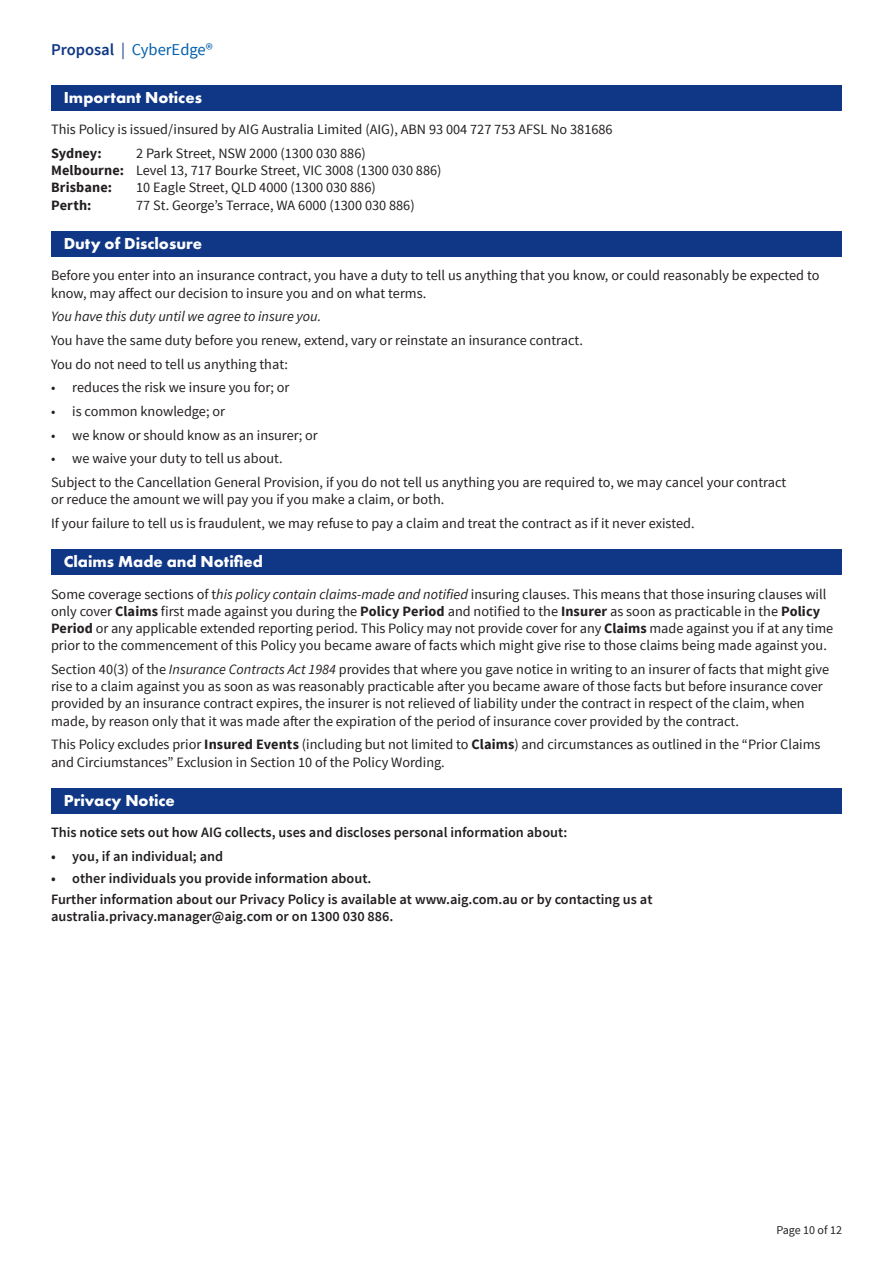
<style>
.page{position:relative;width:893px;height:1263px;background:#fff}
.page>*{position:absolute;margin:0;border:0;box-sizing:border-box;transform-origin:0 0}
.t1{font:700 16.5px "Futura PT";color:#fff}
.t2{font:16.5px "Source Sans Pro";color:#0160ae}
.Bodycopy{font:14.25px/17.2px "Source Sans Pro";color:#231f20}
.Bodycopy-2{font:600 14.25px/17.2px "Source Sans Pro";color:#231f20}
.Bodycopy-3{font:italic 14.25px "Source Sans Pro";color:#231f20}
.Bodycopy-4{font:700 14.25px "Source Sans Pro";letter-spacing:.005em;color:#231f20}
.t3{font:12px "Source Sans Pro";color:#231f20}
.s1{font-weight:600;color:#103785}
.s2{color:#103785}
.s3{font-weight:700}
.s4{font-style:italic}
</style>
<div class="page">
<div style="left:51px;top:85px;width:791px;height:26px;background:#103785"></div>
<div style="left:51px;top:231px;width:791px;height:26px;background:#103785"></div>
<div style="left:51px;top:549px;width:791px;height:26px;background:#103785"></div>
<div style="left:51px;top:788px;width:791px;height:26px;background:#103785"></div>
<p class="t2" style="left:51px;top:39px;width:163px"><span class="s1">Proposal</span> <span class="s2">|</span> CyberEdge®</p>
<p class="t1" style="left:64px;top:86px;width:140px">Important Notices</p>
<p class="Bodycopy" style="left:51px;top:121px;width:563px">This Policy is issued/insured by AIG Australia Limited (AIG), ABN 93 004 727 753 AFSL No 381686</p>
<p class="Bodycopy-4" style="left:51px;top:144px;width:52px">Sydney:</p>
<p class="Bodycopy" style="left:51px;top:145px;width:392px;text-indent:85px">2 Park Street, NSW 2000 (1300 030 886)<br><span class="s3">Melbourne:</span> Level 13, 717 Bourke Street, VIC 3008 (1300 030 886)<br><span class="s3">Brisbane:</span></p>
<p class="Bodycopy" style="left:136px;top:179px;width:241px">10 Eagle Street, QLD 4000 (1300 030 886)</p>
<p class="Bodycopy-4" style="left:51px;top:196px;width:42px">Perth:</p>
<p class="Bodycopy" style="left:136px;top:196px;width:280px">77 St. George’s Terrace, WA 6000 (1300 030 886)</p>
<p class="t1" style="left:64px;top:233px;width:140px">Duty of Disclosure</p>
<p class="Bodycopy" style="left:51px;top:267px;width:770px">Before you enter into an insurance contract, you have a duty to tell us anything that you know, or could reasonably be expected to know, may affect our decision to insure you and on what terms.</p>
<p class="Bodycopy-3" style="left:51px;top:308px;width:272px">You have this duty until we agree to insure you.</p>
<p class="Bodycopy" style="left:51px;top:332px;width:534px">You have the same duty before you renew, extend, vary or reinstate an insurance contract.</p>
<p class="Bodycopy" style="left:51px;top:355px;width:238px">You do not need to tell us anything that:</p>
<p class="Bodycopy" style="left:51px;top:379px;width:240px">• reduces the risk we insure you for; or</p>
<p class="Bodycopy" style="left:51px;top:403px;width:176px">• is common knowledge; or</p>
<p class="Bodycopy" style="left:51px;top:426px;width:268px">• we know or should know as an insurer; or</p>
<p class="Bodycopy" style="left:51px;top:450px;width:233px">• we waive your duty to tell us about.</p>
<p class="Bodycopy" style="left:51px;top:474px;width:737px">Subject to the Cancellation General Provision, if you do not tell us anything you are required to, we may cancel your contract or reduce the amount we will pay you if you make a claim, or both.</p>
<p class="Bodycopy" style="left:51px;top:514px;width:645px">If your failure to tell us is fraudulent, we may refuse to pay a claim and treat the contract as if it never existed.</p>
<p class="t1" style="left:64px;top:551px;width:201px">Claims Made and Notified</p>
<p class="Bodycopy" style="left:51px;top:585px;width:784px">Some coverage sections of t<span class="s4">his policy contain claims-made and notified</span> insuring clauses. This means that those insuring clauses will only cover <span class="s3">Claims</span> first made against you during the <span class="s3">Policy Period</span> and notified to the <span class="s3">Insurer</span> as soon as practicable in the <span class="s3">Policy Period</span> or any applicable extended reporting period. This Policy may not provide cover for any <span class="s3">Claims</span> made against you if at any time prior to the commencement of this Policy you became aware of facts which might give rise to those claims being made against you.</p>
<p class="Bodycopy" style="left:51px;top:661px;width:780px">Section 40(3) of the <span class="s4">Insurance Contracts Act 1984</span> provides that where you gave notice in writing to an insurer of facts that might give rise to a claim against you as soon as was reasonably practicable after you became aware of those facts but before insurance cover provided by an insurance contract expires, the insurer is not relieved of liability under the contract in respect of the claim, when made, by reason only that it was made after the expiration of the period of insurance cover provided by the contract.</p>
<p class="Bodycopy" style="left:51px;top:736px;width:771px">This Policy excludes prior <span class="s3">Insured Events</span> (including but not limited to <span class="s3">Claims</span>) and circumstances as outlined in the “Prior Claims and Circiumstances” Exclusion in Section 10 of the Policy Wording.</p>
<p class="t1" style="left:64px;top:790px;width:113px">Privacy Notice</p>
<p class="Bodycopy-2" style="left:51px;top:824px;width:518px">This notice sets out how AIG collects, uses and discloses personal information about:</p>
<p class="Bodycopy-2" style="left:51px;top:848px;width:174px">• you, if an individual; and</p>
<p class="Bodycopy-2" style="left:51px;top:870px;width:322px">• other individuals you provide information about.</p>
<p class="Bodycopy-2" style="left:51px;top:891px;width:603px">Further information about our Privacy Policy is available at www.aig.com.au or by contacting us at australia.privacy.manager@aig.com or on 1300 030 886.</p>
<p class="t3" style="left:776px;top:1222px;width:67px">Page 10 of 12</p>
</div>
